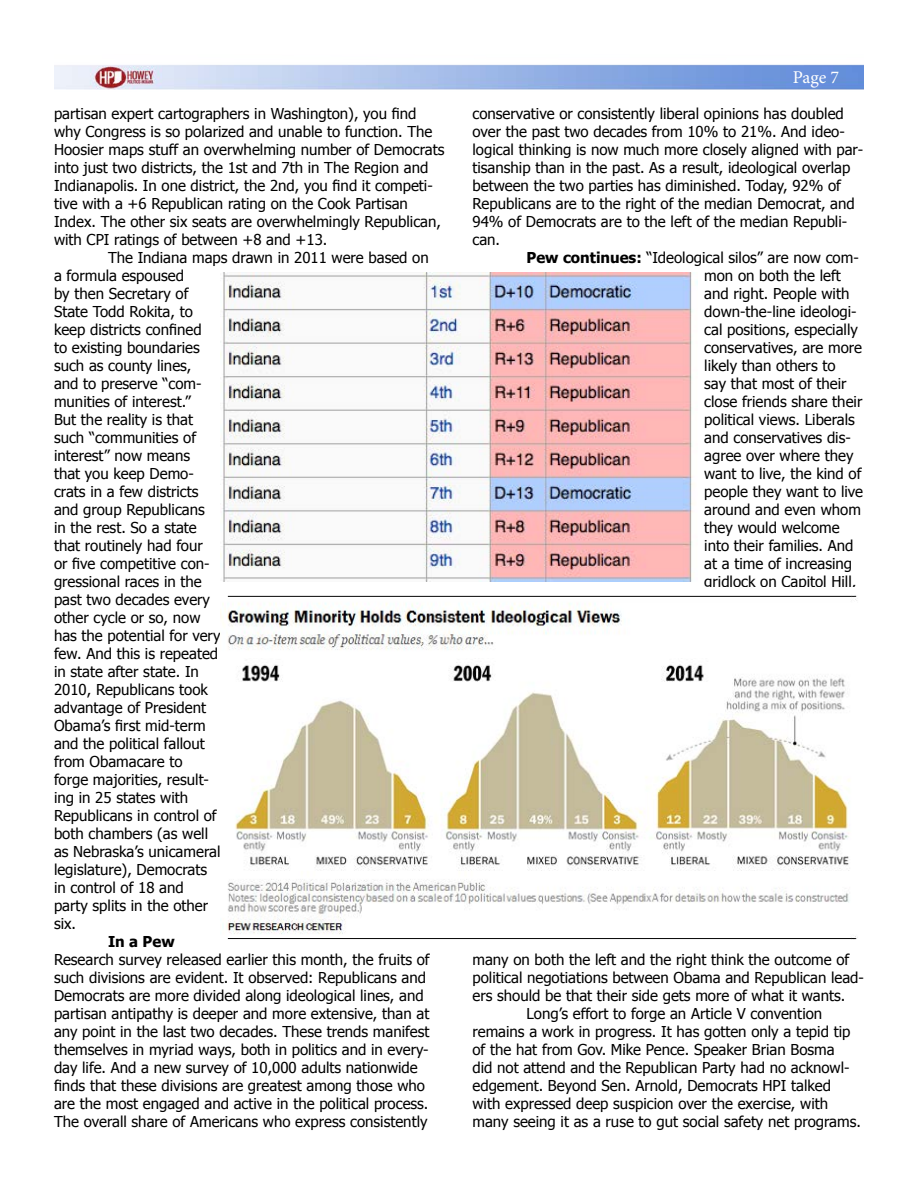
<style>
.page{position:relative;width:918px;height:1188px;background:#fff}
.page>*{position:absolute;margin:0;border:0;box-sizing:border-box;transform-origin:0 0}
.t1{font:18px "Minion Pro";color:#fff}
.t2{font:15px/18px "Tahoma";color:#000}
.t3{font:700 15px "Tahoma";color:#000}
.s1{font-weight:700}
</style>
<div class="page">
<img style="left:54px;top:64px;width:810px;height:26px">
<img style="left:221px;top:272px;width:476px;height:310px">
<img style="left:221px;top:595px;width:637px;height:345px">
<p class="t2" style="left:54px;top:105px;width:392px">partisan expert cartographers in Washington), you find why Congress is so polarized and unable to function. The Hoosier maps stuff an overwhelming number of Democrats into just two districts, the 1st and 7th in The Region and Indianapolis. In one district, the 2nd, you find it competi&shy;tive with a +6 Republican rating on the Cook Partisan Index. The other six seats are overwhelmingly Republican, with CPI ratings of between +8 and +13.</p>
<p class="t2" style="left:54px;top:249px;width:376px;text-indent:54px">The Indiana maps drawn in 2011 were based on a formula espoused<br>by then Secretary of<br>State Todd Rokita, to<br>keep districts confined<br>to existing boundaries<br>such as county lines,<br>and to preserve “com-<br>munities of interest.”<br>But the reality is that<br>such “communities of<br>interest” now means<br>that you keep Demo-<br>crats in a few districts<br>and group Republicans<br>in the rest. So a state<br>that routinely had four<br>or five competitive con-<br>gressional races in the<br>past two decades every<br>other cycle or so, now<br>has the potential for very<br>few. And this is repeated<br>in state after state. In<br>2010, Republicans took<br>advantage of President<br>Obama’s first mid-term<br>and the political fallout<br>from Obamacare to<br>forge majorities, result-<br>ing in 25 states with<br>Republicans in control of<br>both chambers (as well<br>as Nebraska’s unicameral<br>legislature), Democrats<br>in control of 18 and<br>party splits in the other<br>six.</p>
<p class="t3" style="left:108px;top:932px;width:68px">In a Pew</p>
<p class="t2" style="left:54px;top:951px;width:377px">Research survey released earlier this month, the fruits of such divisions are evident. It observed: Republicans and Democrats are more divided along ideological lines, and partisan antipathy is deeper and more extensive, than at any point in the last two decades. These trends manifest themselves in myriad ways, both in politics and in every&shy;day life. And a new survey of 10,000 adults nationwide finds that these divisions are greatest among those who are the most engaged and active in the political process.<br>The overall share of Americans who express consistently</p>
<p class="t1" style="left:793px;top:65px;width:48px">Page 7</p>
<p class="t2" style="left:472px;top:105px;width:392px">conservative or consistently liberal opinions has doubled over the past two decades from 10% to 21%. And ideo&shy;logical thinking is now much more closely aligned with par&shy;tisanship than in the past. As a result, ideological overlap between the two parties has diminished. Today, 92% of Republicans are to the right of the median Democrat, and 94% of Democrats are to the left of the median Republi&shy;can.</p>
<p class="t2" style="left:704px;top:249px;width:160px;text-indent:-178px"><span class="s1">Pew continues:</span> “Ideological silos” are now com&shy;mon on both the left and right. People with down-the-line ideologi&shy;cal positions, especially conservatives, are more likely than others to<br>say that most of their close friends share their political views. Liberals and conservatives dis&shy;agree over where they want to live, the kind of people they want to live around and even whom they would welcome into their families. And at a time of increasing gridlock on Capitol Hill,</p>
<p class="t2" style="left:472px;top:951px;width:378px">many on both the left and the right think the outcome of</p>
<p class="t2" style="left:472px;top:969px;width:393px">political negotiations between Obama and Republican lead-</p>
<p class="t2" style="left:472px;top:987px;width:374px">ers should be that their side gets more of what it wants.</p>
<p class="t2" style="left:526px;top:1005px;width:297px">Long’s effort to forge an Article V convention</p>
<p class="t2" style="left:472px;top:1023px;width:379px">remains a work in progress. It has gotten only a tepid tip</p>
<p class="t2" style="left:472px;top:1041px;width:364px">of the hat from Gov. Mike Pence. Speaker Brian Bosma</p>
<p class="t2" style="left:472px;top:1059px;width:379px">did not attend and the Republican Party had no acknowl-</p>
<p class="t2" style="left:472px;top:1077px;width:360px">edgement. Beyond Sen. Arnold, Democrats HPI talked</p>
<p class="t2" style="left:472px;top:1095px;width:357px">with expressed deep suspicion over the exercise, with</p>
<p class="t2" style="left:472px;top:1113px;width:390px">many seeing it as a ruse to gut social safety net programs.</p>
</div>
